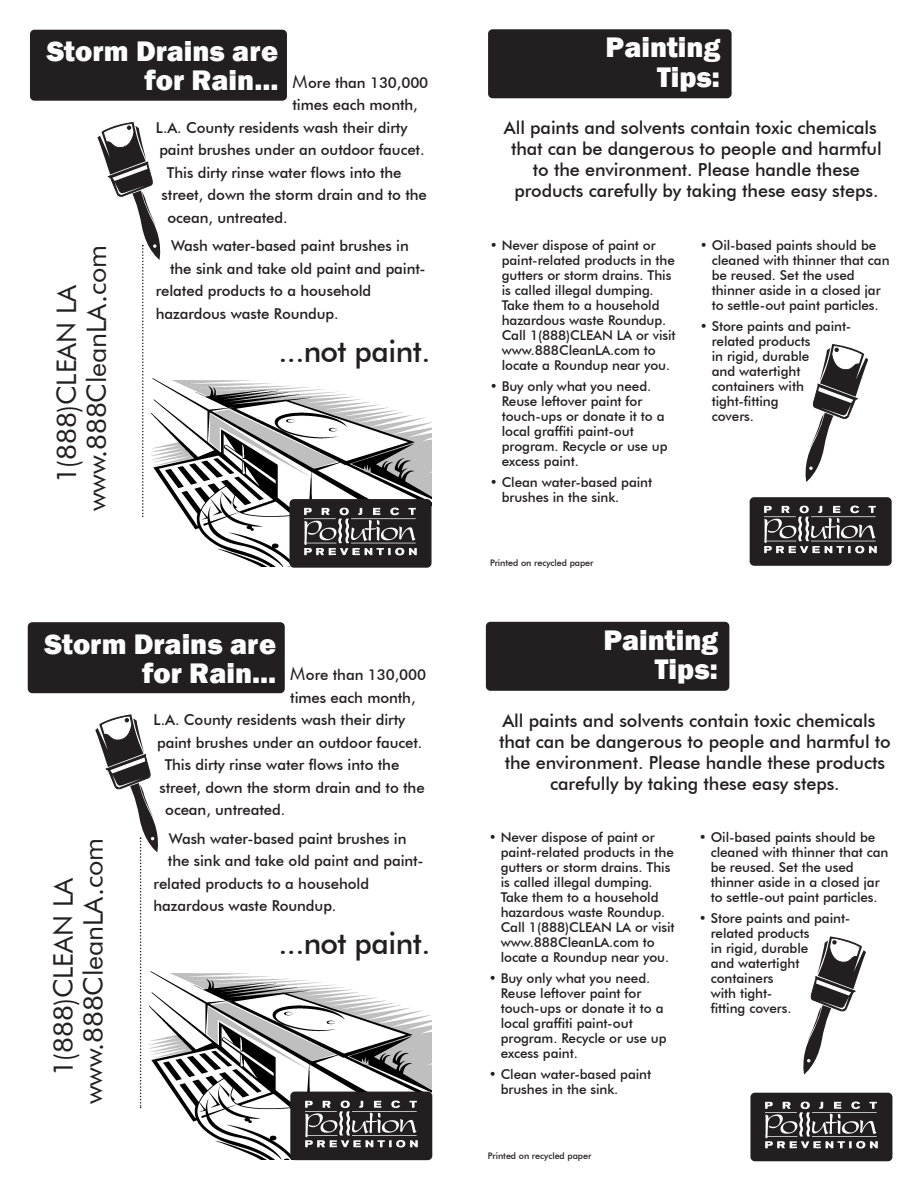
<style>
.page{position:relative;width:918px;height:1188px;background:#fff}
.page>*{position:absolute;margin:0;border:0;box-sizing:border-box;transform-origin:0 0}
.t1{font:500 30px "Futura Md BT";letter-spacing:-.02em;color:#231f20}
.t2{font:800 29.1px/29.2px "Franklin Gothic";color:#fff;text-align:right}
.t3{font:27px/30px "Futura Bk BT";letter-spacing:-.005em;color:#231f20;text-align:center}
.t4{font:500 18px/21px "Futura Md BT";letter-spacing:-.005em;color:#231f20;text-align:center}
.t5{font:500 15px "Futura Md BT";letter-spacing:-.005em;color:#231f20}
.t6{font:500 13.5px/15px "Futura Md BT";letter-spacing:-.005em;color:#231f20}
.t7{font:500 9px "Futura Md BT";letter-spacing:-.005em;color:#231f20}
.s1{font-family:"Futura Bk BT";font-weight:400;font-size:18px}
</style>
<div class="page">
<img style="left:160px;top:380px;width:272px;height:187px">
<div style="left:30px;top:30px;width:257px;height:71px;background:#231f20;border-radius:4px"></div>
<div style="left:290px;top:499px;width:142px;height:69px;background:#231f20;border-radius:4px"></div>
<img style="left:304px;top:507px;width:113px;height:49px">
<div style="left:488px;top:29px;width:244px;height:69px;background:#231f20;border-radius:4px"></div>
<div style="left:750px;top:497px;width:142px;height:69px;background:#231f20;border-radius:4px"></div>
<img style="left:764px;top:505px;width:113px;height:49px">
<svg style="left:98px;top:122px;width:62px;height:395px"></svg>
<svg style="left:806px;top:344px;width:62px;height:138px"></svg>
<img style="left:158px;top:973px;width:274px;height:186px">
<div style="left:28px;top:622px;width:257px;height:71px;background:#231f20;border-radius:4px"></div>
<div style="left:290px;top:1092px;width:142px;height:68px;background:#231f20;border-radius:4px"></div>
<img style="left:305px;top:1100px;width:113px;height:48px">
<div style="left:486px;top:622px;width:243px;height:69px;background:#231f20;border-radius:4px"></div>
<div style="left:750px;top:1093px;width:142px;height:68px;background:#231f20;border-radius:4px"></div>
<img style="left:765px;top:1101px;width:113px;height:48px">
<svg style="left:95px;top:714px;width:63px;height:394px"></svg>
<svg style="left:803px;top:936px;width:63px;height:138px"></svg>
<h2 class="t2" style="left:47px;top:37px;width:233px">Storm Drains are for Rain...</h2>
<h2 class="t2" style="left:606px;top:33px;width:116px">Painting<br>Tips:</h2>
<p class="t5" style="left:292px;top:73px;width:137px"><span class="s1">M</span>ore than 130,000</p>
<p class="t5" style="left:292px;top:96px;width:127px">times each month,</p>
<p class="t5" style="left:156px;top:118px;width:253px">L.A. County residents wash their dirty</p>
<p class="t5" style="left:159px;top:141px;width:267px">paint brushes under an outdoor faucet.</p>
<p class="t5" style="left:167px;top:163px;width:236px">This dirty rinse water flows into the</p>
<p class="t5" style="left:162px;top:186px;width:267px">street, down the storm drain and to the</p>
<p class="t5" style="left:167px;top:208px;width:122px">ocean, untreated.</p>
<p class="t5" style="left:171px;top:237px;width:239px">Wash water-based paint brushes in</p>
<p class="t5" style="left:170px;top:259px;width:257px">the sink and take old paint and paint-</p>
<p class="t5" style="left:156px;top:282px;width:217px">related products to a household</p>
<p class="t5" style="left:156px;top:304px;width:184px">hazardous waste Roundup.</p>
<h3 class="t4" style="left:504px;top:117px;width:379px">All paints and solvents contain toxic chemicals that can be dangerous to people and harmful to the environment. Please handle these products carefully by taking these easy steps.</h3>
<p class="t6" style="left:502px;top:237px;width:176px;text-indent:-12px">• Never dispose of paint or paint-related products in the gutters or storm drains. This is called illegal dumping.<br>Take them to a household hazardous waste Roundup.<br>Call 1(888)CLEAN LA or visit www.888CleanLA.com to locate a Roundup near you.</p>
<p class="t6" style="left:502px;top:378px;width:167px;text-indent:-12px">• Buy only what you need.<br>Reuse leftover paint for touch-ups or donate it to a local graffiti paint-out program. Recycle or use up excess paint.</p>
<p class="t6" style="left:502px;top:474px;width:152px;text-indent:-12px">• Clean water-based paint brushes in the sink.</p>
<p class="t6" style="left:712px;top:237px;width:179px;text-indent:-12px">• Oil-based paints should be cleaned with thinner that can be reused. Set the used thinner aside in a closed jar to settle-out paint particles.</p>
<p class="t6" style="left:712px;top:318px;width:141px;text-indent:-12px">• Store paints and paint&shy;related products<br>in rigid, durable<br>and watertight containers with tight-fitting<br>covers.</p>
<h3 class="t3" style="left:51px;top:511px;width:267px;rotate:-90deg">1(888)CLEAN LA www.888CleanLA.com</h3>
<h1 class="t1" style="left:278px;top:333px;width:154px">...not paint.</h1>
<p class="t7" style="left:490px;top:558px;width:105px">Printed on recycled paper</p>
<h2 class="t2" style="left:45px;top:629px;width:233px">Storm Drains are for Rain...</h2>
<h2 class="t2" style="left:603px;top:625px;width:116px">Painting<br>Tips:</h2>
<p class="t5" style="left:290px;top:666px;width:137px"><span class="s1">M</span>ore than 130,000</p>
<p class="t5" style="left:290px;top:688px;width:127px">times each month,</p>
<p class="t5" style="left:154px;top:711px;width:253px">L.A. County residents wash their dirty</p>
<p class="t5" style="left:157px;top:733px;width:267px">paint brushes under an outdoor faucet.</p>
<p class="t5" style="left:165px;top:756px;width:236px">This dirty rinse water flows into the</p>
<p class="t5" style="left:159px;top:778px;width:267px">street, down the storm drain and to the</p>
<p class="t5" style="left:165px;top:801px;width:122px">ocean, untreated.</p>
<p class="t5" style="left:169px;top:829px;width:239px">Wash water-based paint brushes in</p>
<p class="t5" style="left:168px;top:852px;width:257px">the sink and take old paint and paint-</p>
<p class="t5" style="left:154px;top:874px;width:217px">related products to a household</p>
<p class="t5" style="left:154px;top:897px;width:184px">hazardous waste Roundup.</p>
<h3 class="t4" style="left:502px;top:710px;width:375px">All paints and solvents contain toxic chemicals</h3>
<h3 class="t4" style="left:499px;top:731px;width:393px">that can be dangerous to people and harmful to</h3>
<h3 class="t4" style="left:505px;top:752px;width:382px">the environment. Please handle these products</h3>
<h3 class="t4" style="left:550px;top:773px;width:291px">carefully by taking these easy steps.</h3>
<p class="t6" style="left:501px;top:830px;width:176px;text-indent:-12px">• Never dispose of paint or paint-related products in the gutters or storm drains. This is called illegal dumping.<br>Take them to a household hazardous waste Roundup.<br>Call 1(888)CLEAN LA or visit www.888CleanLA.com to locate a Roundup near you.</p>
<p class="t6" style="left:501px;top:971px;width:167px;text-indent:-12px">• Buy only what you need.<br>Reuse leftover paint for touch-ups or donate it to a local graffiti paint-out program. Recycle or use up excess paint.</p>
<p class="t6" style="left:501px;top:1067px;width:152px;text-indent:-12px">• Clean water-based paint brushes in the sink.</p>
<p class="t6" style="left:711px;top:830px;width:179px;text-indent:-12px">• Oil-based paints should be cleaned with thinner that can be reused. Set the used thinner aside in a closed jar to settle-out paint particles.</p>
<p class="t6" style="left:711px;top:911px;width:141px;text-indent:-12px">• Store paints and paint&shy;related products<br>in rigid, durable<br>and watertight containers<br>with tight-<br>fitting covers.</p>
<h3 class="t3" style="left:48px;top:1104px;width:267px;rotate:-90deg">1(888)CLEAN LA www.888CleanLA.com</h3>
<h1 class="t1" style="left:278px;top:925px;width:154px">...not paint.</h1>
<p class="t7" style="left:488px;top:1150px;width:105px">Printed on recycled paper</p>
</div>
